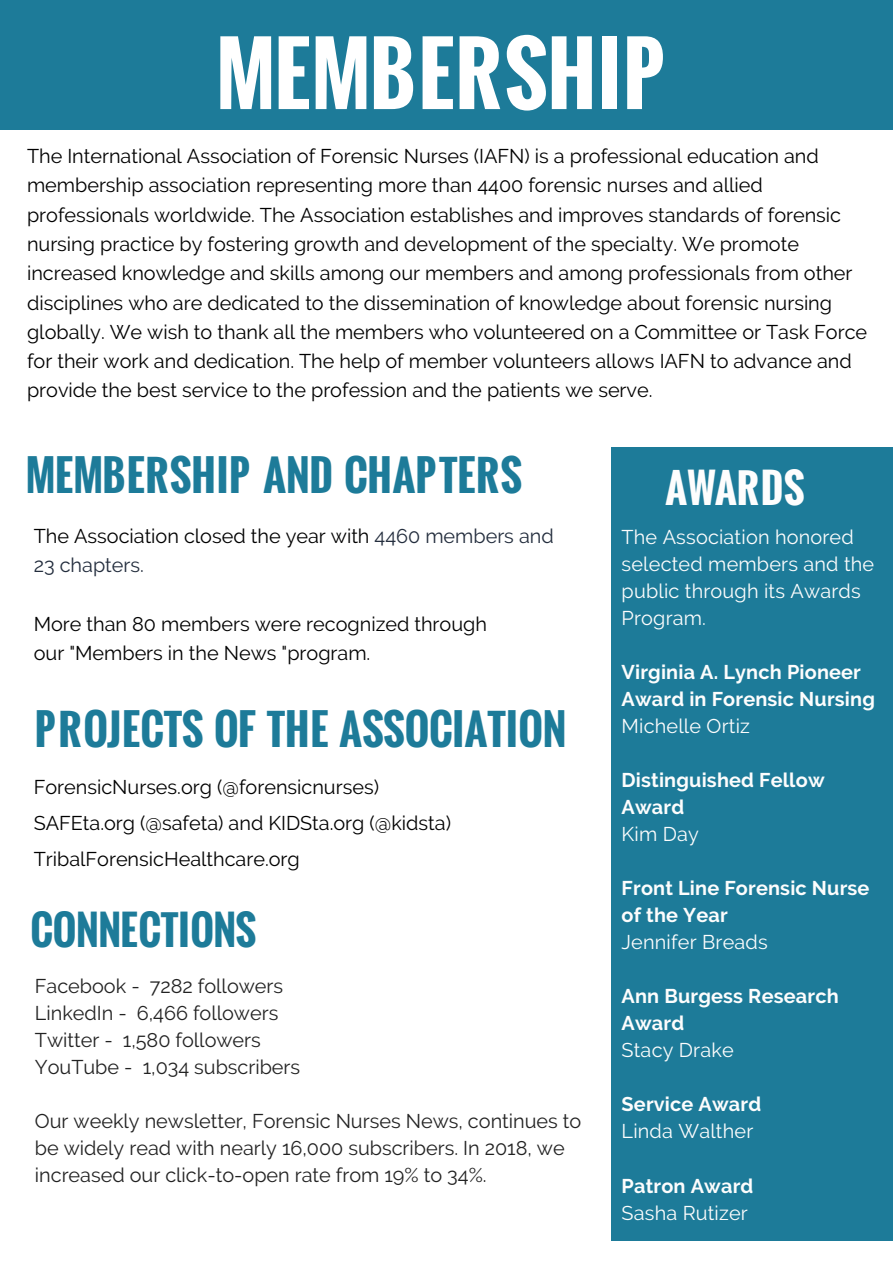
<style>
.page{position:relative;width:893px;height:1263px;background:#fff}
.page>*{position:absolute;margin:0;border:0;box-sizing:border-box;transform-origin:0 0}
.t1{font:700 82.8px "Oswald";letter-spacing:.015em;color:#fff}
.t2{font:700 41.4px "Oswald";letter-spacing:.005em;color:#1d7b99}
.t3{font:700 39.75px "Oswald";letter-spacing:-.01em;color:#1d7b99}
.t4{font:700 39.75px "Oswald";letter-spacing:.005em;color:#fdfdfd}
.t5{font:19.8px/29.2px "Raleway";color:#000}
.t6{font:19.8px/27px "Raleway";color:#222}
.t7{font:700 19.8px/27px "Raleway";letter-spacing:.01em;color:#fdfdfd}
.t8{font:19.8px/27px "Raleway";letter-spacing:.01em;color:#fdfdfd}
.s1{color:#232d3d}
</style>
<div class="page">
<div style="left:0;top:0;width:893px;height:129px;background:#1d7b99"></div>
<div style="left:611px;top:447px;width:282px;height:794px;background:#1d7b99"></div>
<h1 class="t1" style="left:216px;top:11px;width:450px">MEMBERSHIP</h1>
<p class="t5" style="left:27px;top:142px;width:842px">The International Association of Forensic Nurses (IAFN) is a professional education and membership association representing more than 4400 forensic nurses and allied professionals worldwide. The Association establishes and improves standards of forensic nursing practice by fostering growth and development of the specialty. We promote increased knowledge and skills among our members and among professionals from other disciplines who are dedicated to the dissemination of knowledge about forensic nursing globally. We wish to thank all the members who volunteered on a Committee or Task Force for their work and dedication. The help of member volunteers allows IAFN to advance and provide the best service to the profession and the patients we serve.</p>
<h2 class="t2" style="left:26px;top:444px;width:498px">MEMBERSHIP AND CHAPTERS</h2>
<p class="t5" style="left:34px;top:521px;width:521px">The Association closed the year with <span class="s1">4460 members and<br>23 chapters.</span></p>
<p class="t5" style="left:34px;top:609px;width:455px">More than 80 members were recognized through our "Members in the News "program.</p>
<h2 class="t2" style="left:35px;top:698px;width:533px">PROJECTS OF THE ASSOCIATION</h2>
<p class="t5" style="left:34px;top:769px;width:419px;line-height:36px">ForensicNurses.org (@forensicnurses)<br>SAFEta.org (@safeta) and KIDSta.org (@kidsta)<br>TribalForensicHealthcare.org</p>
<h3 class="t3" style="left:30px;top:900px;width:227px">CONNECTIONS</h3>
<p class="t6" style="left:35px;top:973px;width:267px">Facebook - 7282 followers<br>LinkedIn - 6,466 followers<br>Twitter - 1,580 followers<br>YouTube - 1,034 subscribers</p>
<p class="t6" style="left:35px;top:1108px;width:548px">Our weekly newsletter, Forensic Nurses News, continues to be widely read with nearly 16,000 subscribers. In 2018, we increased our click-to-open rate from 19% to 34%.</p>
<h3 class="t4" style="left:665px;top:459px;width:140px">AWARDS</h3>
<p class="t8" style="left:622px;top:523px;width:254px">The Association honored selected members and the public through its Awards<br>Program.</p>
<p class="t7" style="left:622px;top:658px;width:255px">Virginia A. Lynch Pioneer<br>Award in Forensic Nursing</p>
<p class="t8" style="left:622px;top:712px;width:130px">Michelle Ortiz</p>
<p class="t7" style="left:622px;top:767px;width:205px">Distinguished Fellow<br>Award</p>
<p class="t8" style="left:622px;top:821px;width:79px">Kim Day</p>
<p class="t7" style="left:622px;top:875px;width:249px">Front Line Forensic Nurse of the Year</p>
<p class="t8" style="left:622px;top:929px;width:148px">Jennifer Breads</p>
<p class="t7" style="left:622px;top:983px;width:219px">Ann Burgess Research<br>Award</p>
<p class="t8" style="left:622px;top:1037px;width:114px">Stacy Drake</p>
<p class="t7" style="left:622px;top:1091px;width:141px">Service Award</p>
<p class="t8" style="left:622px;top:1118px;width:133px">Linda Walther</p>
<p class="t7" style="left:622px;top:1172px;width:133px">Patron Award</p>
<p class="t8" style="left:622px;top:1199px;width:128px">Sasha Rutizer</p>
</div>
